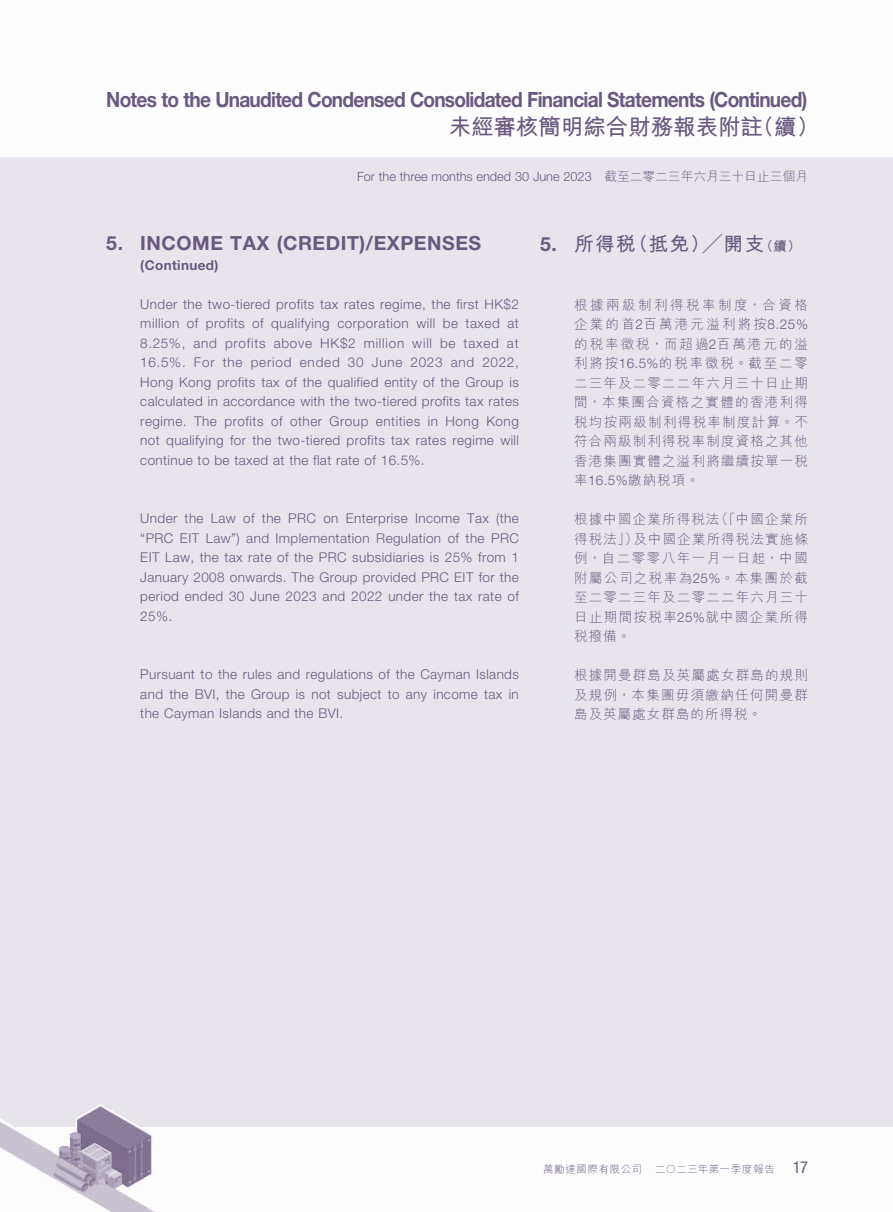
<style>
.page{position:relative;width:893px;height:1212px;background:#fff}
.page>*{position:absolute;margin:0;border:0;box-sizing:border-box;transform-origin:0 0}
.t1{font:700 22.5px "M Hei HK";color:#695980}
.t2{font:700 21px "Helvetica Neue LT Std";letter-spacing:-.04em;color:#695980;scale:.91 1}
.t3{font:700 19.5px "Helvetica Neue LT Std";letter-spacing:.03em;color:#695980}
.t4{font:700 19.5px "M Hei HK";letter-spacing:.08em;color:#695980}
.t5{font:300 13.5px/19.5px "Helvetica Neue LT Std";letter-spacing:.03em;color:#695980;text-align:justify}
.t6{font:300 13.5px/19.5px "M Hei HK";letter-spacing:.09em;color:#695980;text-align:justify}
.t7{font:700 13.5px "Helvetica Neue LT Std";letter-spacing:.03em;color:#695980}
.t8{font:300 12.75px "Helvetica Neue LT Std";color:#695980}
.t9{font:300 10.5px "M Hei HK";letter-spacing:.06em;color:#695980}
.s1{font-family:"M Hei HK"}
.s2{font-family:"Helvetica Neue LT Std"}
.s3{font-size:13.5px}
.s4{font-family:"Helvetica Neue LT Std";font-weight:400;font-stretch:condensed;font-size:16.5px}
</style>
<div class="page">
<img style="left:0;top:1127px;width:156px;height:85px">
<div style="left:0;top:157px;width:893px;height:970px;background:#e7e5eb"></div>
<h2 class="t2" style="left:106px;top:86px;width:772px">Notes to the Unaudited Condensed Consolidated Financial Statements (Continued)</h2>
<h1 class="t1" style="left:449px;top:111px;width:372px">未經審核簡明綜合財務報表附註（續）</h1>
<p class="t8" style="left:357px;top:169px;width:452px">For the three months ended 30 June 2023 <span class="s1">截至二零二三年六月三十日止三個月</span></p>
<h3 class="t3" style="left:106px;top:231px;width:376px">5. INCOME TAX (CREDIT)/EXPENSES</h3>
<p class="t7" style="left:140px;top:256px;width:80px">(Continued)</p>
<p class="t5" style="left:140px;top:294px;width:380px">Under the two-tiered profits tax rates regime, the first HK$2 million of profits of qualifying corporation will be taxed at 8.25%, and profits above HK$2 million will be taxed at 16.5%. For the period ended 30 June 2023 and 2022, Hong Kong profits tax of the qualified entity of the Group is calculated in accordance with the two-tiered profits tax rates regime. The profits of other Group entities in Hong Kong not qualifying for the two-tiered profits tax rates regime will continue to be taxed at the flat rate of 16.5%.</p>
<p class="t5" style="left:140px;top:508px;width:380px">Under the Law of the PRC on Enterprise Income Tax (the “PRC EIT Law”) and Implementation Regulation of the PRC EIT Law, the tax rate of the PRC subsidiaries is 25% from 1<br>January 2008 onwards. The Group provided PRC EIT for the period ended 30 June 2023 and 2022 under the tax rate of 25%.</p>
<p class="t5" style="left:140px;top:664px;width:380px">Pursuant to the rules and regulations of the Cayman Islands and the BVI, the Group is not subject to any income tax in the Cayman Islands and the BVI.</p>
<h3 class="t4" style="left:540px;top:230px;width:262px"><span class="s2">5.</span> 所得稅（抵免）╱開支<span class="s3">（續）</span></h3>
<p class="t6" style="left:574px;top:295px;width:235px">根據兩級制利得稅率制度，合資格企業的首<span class="s2">2</span>百萬港元溢利將按<span class="s2">8.25%</span>的稅率徵稅，而超過<span class="s2">2</span>百萬港元的溢利將按<span class="s2">16.5%</span>的稅率徵稅。截至二零二三年及二零二二年六月三十日止期間，本集團合資格之實體的香港利得稅均按兩級制利得稅率制度計算。不符合兩級制利得稅率制度資格之其他香港集團實體之溢利將繼續按單一稅率<span class="s2">16.5%</span>繳納稅項。</p>
<p class="t6" style="left:574px;top:509px;width:235px">根據中國企業所得稅法（「中國企業所得稅法」）及中國企業所得稅法實施條例，自二零零八年一月一日起，中國附屬公司之稅率為<span class="s2">25%</span>。本集團於截至二零二三年及二零二二年六月三十日止期間按稅率<span class="s2">25%</span>就中國企業所得稅撥備。</p>
<p class="t6" style="left:574px;top:665px;width:235px">根據開曼群島及英屬處女群島的規則及規例，本集團毋須繳納任何開曼群島及英屬處女群島的所得稅。</p>
<p class="t9" style="left:543px;top:1163px;width:100px">萬勵達國際有限公司</p>
<p class="t9" style="left:655px;top:1163px;width:154px">二○二三年第一季度報告 <span class="s4">17</span></p>
</div>
